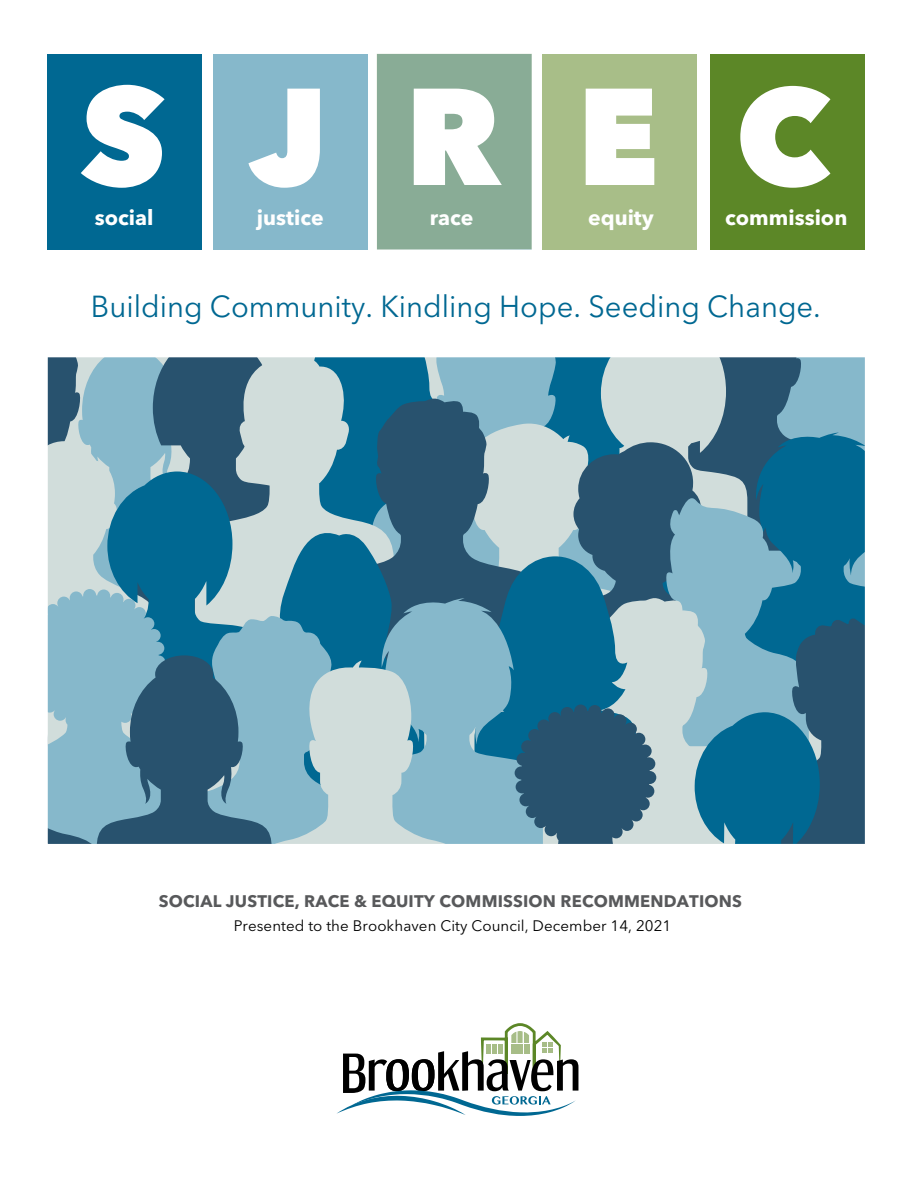
<style>
.page{position:relative;width:918px;height:1188px;background:#fff}
.page>*{position:absolute;margin:0;border:0;box-sizing:border-box;transform-origin:0 0}
.t1{font:800 137.7px "Avenir Next LT Pro";color:#fff}
.t2{font:800 136.2px "Avenir Next LT Pro";color:#fff}
.t3{font:30.15px "Avenir Next LT Pro";color:#006892}
.t4{font:700 21.15px "Avenir Next";color:#fff}
.t5{font:700 16.65px "Avenir Next LT Pro";letter-spacing:.01em;color:#58595b}
.t6{font:15.15px "Avenir Next LT Pro";letter-spacing:.005em;color:#000}
</style>
<div class="page">
<div style="left:213px;top:54px;width:154px;height:195px;background:#86b8cb"></div>
<div style="left:377px;top:54px;width:155px;height:196px;background:#89ac96"></div>
<div style="left:48px;top:54px;width:154px;height:196px;background:#006892"></div>
<div style="left:710px;top:54px;width:154px;height:196px;background:#5c8727"></div>
<div style="left:542px;top:54px;width:155px;height:196px;background:#a8be88"></div>
<svg style="left:337px;top:1023px;width:241px;height:93px"></svg>
<svg style="left:47px;top:357px;width:818px;height:487px"></svg>
<h1 class="t1" style="left:81px;top:51px;width:86px">S</h1>
<h3 class="t4" style="left:95px;top:199px;width:60px">social</h3>
<h2 class="t2" style="left:250px;top:53px;width:80px">J</h2>
<h3 class="t4" style="left:257px;top:199px;width:68px">justice</h3>
<h2 class="t2" style="left:405px;top:53px;width:99px">R</h2>
<h3 class="t4" style="left:430px;top:199px;width:45px">race</h3>
<h2 class="t2" style="left:736px;top:53px;width:96px">C</h2>
<h2 class="t2" style="left:577px;top:53px;width:84px">E</h2>
<h3 class="t4" style="left:588px;top:199px;width:67px">equity</h3>
<h3 class="t4" style="left:725px;top:199px;width:124px">commission</h3>
<h3 class="t3" style="left:91px;top:288px;width:731px">Building Community. Kindling Hope. Seeding Change.</h3>
<p class="t5" style="left:159px;top:891px;width:585px">SOCIAL JUSTICE, RACE &amp; EQUITY COMMISSION RECOMMENDATIONS</p>
<p class="t6" style="left:234px;top:917px;width:439px">Presented to the Brookhaven City Council, December 14, 2021</p>
</div>
